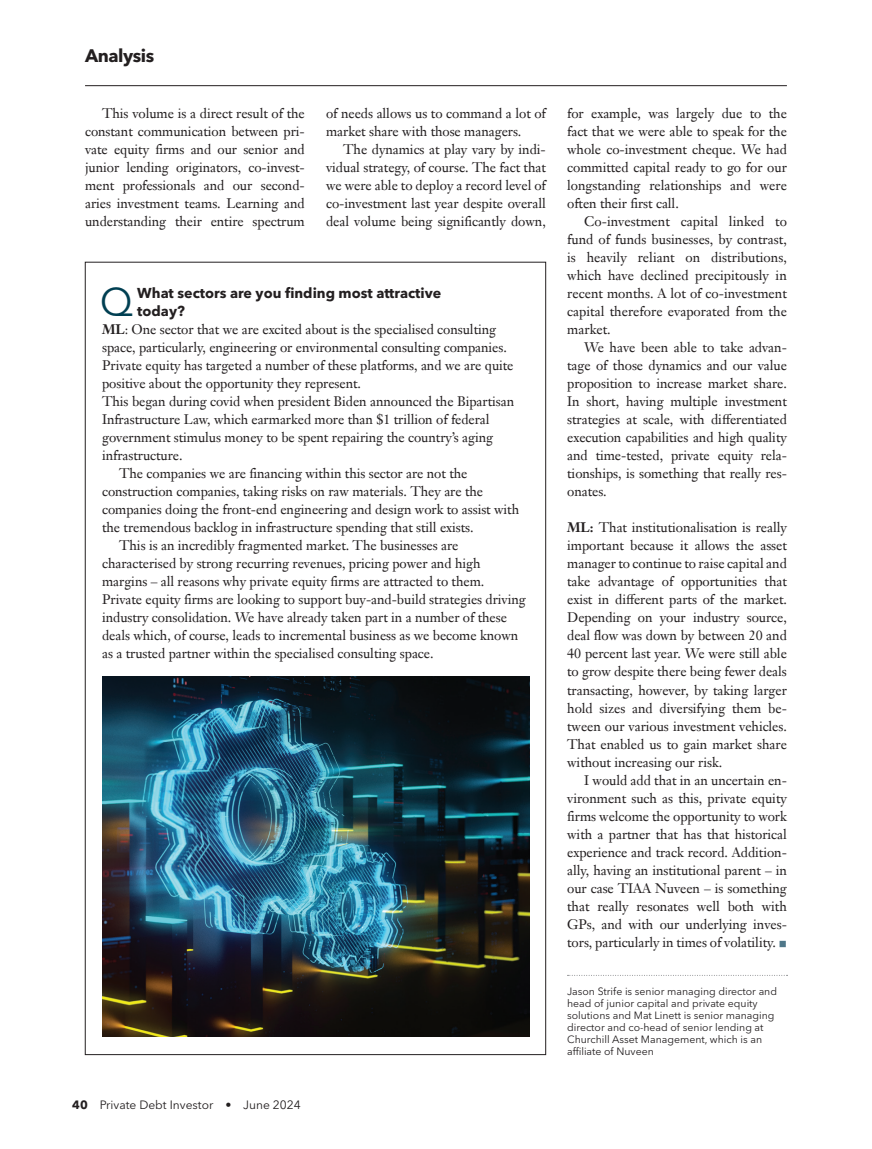
<style>
.page{position:relative;width:872px;height:1149px;background:#fff}
.page>*{position:absolute;margin:0;border:0;box-sizing:border-box;transform-origin:0 0}
.E_Analysis_Q_A_Quest{font:39.6px "Avenir Next LT Pro";color:#003f52}
.t1{font:700 18px "Avenir Next LT Pro";letter-spacing:-.025em;color:#231f20}
.E_Analysis_Q_A_Quest-2{font:700 14.25px/18px "Avenir Next LT Pro";color:#231f20}
.G__Analysis_Body_Ind{font:13.5px/18px "Janson Text LT Pro";letter-spacing:-.005em;color:#231f20;text-align:justify}
.F1_Analysis_BoxOut_B{font:13.5px/18px "Janson Text LT Pro";letter-spacing:-.005em;color:#231f20}
.F_Analysis_Body_NO_i{font:13.5px/18px "Janson Text LT Pro";letter-spacing:-.005em;color:#231f20;text-align:justify}
.Folio_Date__Publicat{font:12px "Avenir Next LT Pro";color:#231f20}
.S2_Bio_sign-off{font:10.5px/12px "Avenir Next LT Pro";color:#231f20}
.s1{font-weight:700}
.s2{color:#4f7789}
</style>
<div class="page">
<hr style="left:85px;top:85px;width:702px;height:1px;background:#231f20">
<img style="left:102px;top:676px;width:427px;height:360px">
<h2 class="t1" style="left:85px;top:45px;width:71px">Analysis</h2>
<p class="G__Analysis_Body_Ind" style="left:85px;top:104px;width:221px;text-indent:17px">This volume is a direct result of the constant communication between pri&shy;vate equity firms and our senior and junior lending originators, co-invest&shy;ment professionals and our second&shy;aries investment teams. Learning and understanding their entire spectrum</p>
<p class="G__Analysis_Body_Ind" style="left:326px;top:104px;width:221px">of needs allows us to command a lot of market share with those managers.</p>
<p class="G__Analysis_Body_Ind" style="left:326px;top:140px;width:221px;text-indent:17px">The dynamics at play vary by indi&shy;vidual strategy, of course. The fact that we were able to deploy a record level of co-investment last year despite overall deal volume being significantly down,</p>
<p class="E_Analysis_Q_A_Quest" style="left:100px;top:278px;width:35px">Q</p>
<p class="E_Analysis_Q_A_Quest-2" style="left:137px;top:284px;width:305px">What sectors are you finding most attractive today?</p>
<p class="F1_Analysis_BoxOut_B" style="left:102px;top:320px;width:413px"><span class="s1">ML</span>: One sector that we are excited about is the specialised consulting space, particularly, engineering or environmental consulting companies.<br>Private equity has targeted a number of these platforms, and we are quite positive about the opportunity they represent.</p>
<p class="F1_Analysis_BoxOut_B" style="left:102px;top:392px;width:413px">This began during covid when president Biden announced the Bipartisan Infrastructure Law, which earmarked more than $1 trillion of federal government stimulus money to be spent repairing the country’s aging infrastructure.</p>
<p class="F1_Analysis_BoxOut_B" style="left:102px;top:464px;width:418px;text-indent:17px">The companies we are financing within this sector are not the construction companies, taking risks on raw materials. They are the companies doing the front-end engineering and design work to assist with the tremendous backlog in infrastructure spending that still exists.</p>
<p class="F1_Analysis_BoxOut_B" style="left:102px;top:536px;width:425px;text-indent:17px">This is an incredibly fragmented market. The businesses are characterised by strong recurring revenues, pricing power and high margins – all reasons why private equity firms are attracted to them.<br>Private equity firms are looking to support buy-and-build strategies driving industry consolidation. We have already taken part in a number of these deals which, of course, leads to incremental business as we become known as a trusted partner within the specialised consulting space.</p>
<p class="Folio_Date__Publicat" style="left:72px;top:1097px;width:230px"><span class="s1">40</span> Private Debt Investor • June 2024</p>
<p class="G__Analysis_Body_Ind" style="left:567px;top:104px;width:221px">for example, was largely due to the fact that we were able to speak for the whole co-investment cheque. We had committed capital ready to go for our longstanding relationships and were often their first call.</p>
<p class="G__Analysis_Body_Ind" style="left:567px;top:212px;width:221px;text-indent:17px">Co-investment capital linked to fund of funds businesses, by contrast, is heavily reliant on distributions, which have declined precipitously in recent months. A lot of co-investment capital therefore evaporated from the market.</p>
<p class="G__Analysis_Body_Ind" style="left:567px;top:338px;width:221px;text-indent:17px">We have been able to take advan&shy;tage of those dynamics and our value proposition to increase market share.<br>In short, having multiple investment strategies at scale, with differentiated execution capabilities and high quality and time-tested, private equity rela&shy;tionships, is something that really res&shy;onates.</p>
<p class="F_Analysis_Body_NO_i" style="left:567px;top:518px;width:221px"><span class="s1">ML:</span> That institutionalisation is really important because it allows the asset manager to continue to raise capital and take advantage of opportunities that exist in different parts of the market.<br>Depending on your industry source, deal flow was down by between 20 and 40 percent last year. We were still able to grow despite there being fewer deals transacting, however, by taking larger hold sizes and diversifying them be&shy;tween our various investment vehicles.<br>That enabled us to gain market share without increasing our risk.</p>
<p class="G__Analysis_Body_Ind" style="left:567px;top:770px;width:221px;text-indent:17px">I would add that in an uncertain en&shy;vironment such as this, private equity firms welcome the opportunity to work with a partner that has that historical experience and track record. Addition&shy;ally, having an institutional parent – in our case TIAA Nuveen – is something that really resonates well both with GPs, and with our underlying inves&shy;tors, particularly in times of volatility. <span class="s2">■</span></p>
<p class="S2_Bio_sign-off" style="left:567px;top:984px;width:211px">Jason Strife is senior managing director and head of junior capital and private equity solutions and Mat Linett is senior managing director and co-head of senior lending at Churchill Asset Management, which is an affiliate of Nuveen</p>
</div>
